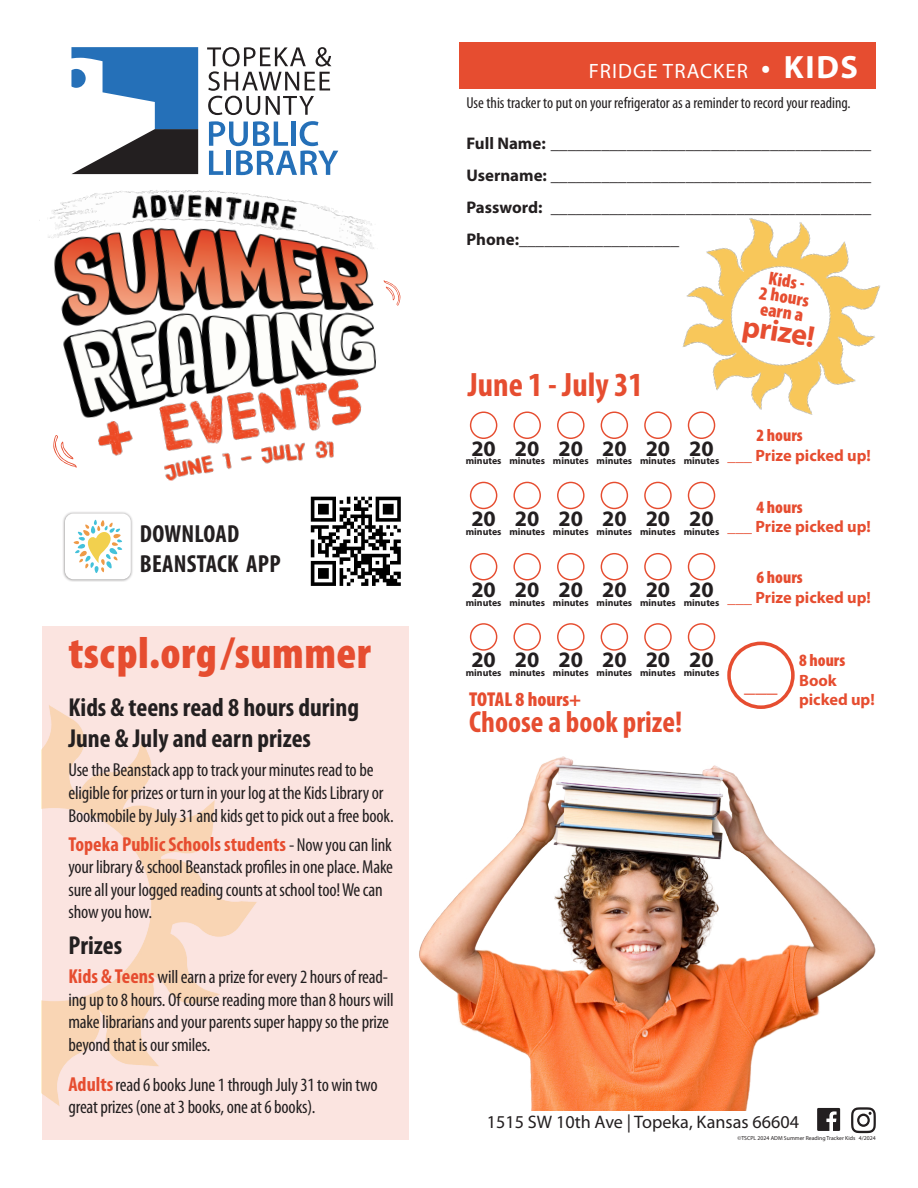
<style>
.page{position:relative;width:918px;height:1188px;background:#fff}
.page>*{position:absolute;margin:0;border:0;box-sizing:border-box;transform-origin:0 0}
.t1{font:900 condensed 44.85px "Myriad Pro";letter-spacing:.01em;color:#e64d30}
.t2{font:700 condensed 33.9px "Myriad Pro";color:#e64d30}
.t3{font:700 condensed 30.3px "Myriad Pro";color:#e64d30}
.t4{font:700 30.15px "Myriad Pro";color:#e64d30}
.t5{font:700 condensed 26.1px/31.2px "Myriad Pro";color:#231f20}
.t6{font:700 condensed 24.75px/29.7px "Myriad Pro";letter-spacing:.01em;color:#231f20}
.t7{font:700 22.2px "Myriad Pro";color:#231f20}
.t8{font:700 22.2px "Myriad Pro";color:#e64d30}
.t9{font:20.85px "Myriad Pro";letter-spacing:.05em;color:#fff}
.t10{font:700 condensed 20.25px "Myriad Pro";color:#e64d30}
.t11{font:900 condensed 20.1px "Myriad Pro";color:#e64d30}
.t12{font:condensed 18.75px/22.6px "Myriad Pro";letter-spacing:-.01em;color:#231f20}
.t13{font:900 condensed 18.75px/15.6px "Myriad Pro";color:#e64d30;text-align:center}
.t14{font:18.15px "Myriad Pro";color:#231f20}
.t15{font:900 condensed 17.4px "Myriad Pro";color:#e64d30}
.t16{font:700 16.8px/32.1px "Myriad Pro";color:#231f20;text-align:justify}
.t17{font:700 16.35px/19.6px "Myriad Pro";color:#e64d30}
.t18{font:condensed 15.9px "Myriad Pro";color:#231f20}
.t19{font:700 9.9px "Myriad Pro";color:#231f20}
.t20{font:5.85px "Myriad Pro";color:#231f20}
.s1{font-weight:400;font-size:18.75px;color:#231f20}
.s2{font-weight:700;font-size:20.25px;color:#e64d30}
.s3{font-weight:700;font-stretch:condensed;font-size:32.4px}
.s4{font-weight:700;font-size:32.4px}
.s5{font-weight:400}
</style>
<div class="page">
<img style="left:39px;top:190px;width:345px;height:291px">
<svg style="left:71px;top:47px;width:127px;height:127px"></svg>
<svg style="left:207px;top:47px;width:124px;height:68px"></svg>
<svg style="left:209px;top:121px;width:129px;height:54px"></svg>
<div style="left:459px;top:43px;width:417px;height:46px;background:#e64d30"></div>
<img style="left:647px;top:218px;width:233px;height:221px">
<div style="left:42px;top:626px;width:367px;height:514px;background:#fbe4e0"></div>
<img style="left:42px;top:705px;width:215px;height:401px">
<svg style="left:817px;top:1110px;width:23px;height:21px"></svg>
<svg style="left:851px;top:1110px;width:25px;height:23px"></svg>
<svg style="left:384px;top:280px;width:16px;height:26px"></svg>
<svg style="left:53px;top:435px;width:24px;height:33px"></svg>
<div style="left:727px;top:642px;width:68px;height:67px;border:4px solid #e64d30;border-radius:50%"></div>
<div style="left:470px;top:412px;width:27px;height:27px;border:1px solid #e64d30;border-radius:50%"></div>
<div style="left:513px;top:412px;width:28px;height:27px;border:1px solid #e64d30;border-radius:50%"></div>
<div style="left:557px;top:412px;width:28px;height:27px;border:1px solid #e64d30;border-radius:50%"></div>
<div style="left:601px;top:412px;width:27px;height:27px;border:1px solid #e64d30;border-radius:50%"></div>
<div style="left:645px;top:412px;width:26px;height:26px;background:#fff;border-radius:50%"></div>
<div style="left:644px;top:412px;width:28px;height:27px;border:1px solid #e64d30;border-radius:50%"></div>
<div style="left:689px;top:412px;width:26px;height:26px;background:#fff;border-radius:50%"></div>
<div style="left:688px;top:412px;width:27px;height:27px;border:1px solid #e64d30;border-radius:50%"></div>
<div style="left:470px;top:482px;width:27px;height:27px;border:1px solid #e64d30;border-radius:50%"></div>
<div style="left:513px;top:482px;width:28px;height:27px;border:1px solid #e64d30;border-radius:50%"></div>
<div style="left:557px;top:482px;width:28px;height:27px;border:1px solid #e64d30;border-radius:50%"></div>
<div style="left:601px;top:482px;width:27px;height:27px;border:1px solid #e64d30;border-radius:50%"></div>
<div style="left:644px;top:482px;width:28px;height:27px;border:1px solid #e64d30;border-radius:50%"></div>
<div style="left:688px;top:482px;width:27px;height:27px;border:1px solid #e64d30;border-radius:50%"></div>
<div style="left:470px;top:553px;width:27px;height:27px;border:1px solid #e64d30;border-radius:50%"></div>
<div style="left:513px;top:553px;width:28px;height:27px;border:1px solid #e64d30;border-radius:50%"></div>
<div style="left:557px;top:553px;width:28px;height:27px;border:1px solid #e64d30;border-radius:50%"></div>
<div style="left:601px;top:553px;width:27px;height:27px;border:1px solid #e64d30;border-radius:50%"></div>
<div style="left:644px;top:553px;width:28px;height:27px;border:1px solid #e64d30;border-radius:50%"></div>
<div style="left:688px;top:553px;width:27px;height:27px;border:1px solid #e64d30;border-radius:50%"></div>
<div style="left:470px;top:623px;width:27px;height:28px;border:1px solid #e64d30;border-radius:50%"></div>
<div style="left:513px;top:623px;width:28px;height:28px;border:1px solid #e64d30;border-radius:50%"></div>
<div style="left:557px;top:623px;width:28px;height:28px;border:1px solid #e64d30;border-radius:50%"></div>
<div style="left:601px;top:623px;width:27px;height:28px;border:1px solid #e64d30;border-radius:50%"></div>
<div style="left:644px;top:623px;width:28px;height:28px;border:1px solid #e64d30;border-radius:50%"></div>
<div style="left:688px;top:623px;width:27px;height:28px;border:1px solid #e64d30;border-radius:50%"></div>
<img style="left:419px;top:756px;width:457px;height:354px">
<div style="left:62px;top:511px;width:72px;height:71px;background:#231f20;opacity:.5"></div>
<div style="left:65px;top:513px;width:66px;height:66px;background:#fff;border-radius:8px"></div>
<svg style="left:74px;top:520px;width:48px;height:53px"></svg>
<img style="left:310px;top:496px;width:91px;height:90px">
<p class="t6" style="left:140px;top:518px;width:142px">DOWNLOAD<br>BEANSTACK APP</p>
<p class="t1" style="left:68px;top:624px;width:304px">tscpl.org/summer</p>
<p class="t5" style="left:68px;top:691px;width:292px">Kids &amp; teens read 8 hours during<br>June &amp; July and earn prizes</p>
<p class="t12" style="left:68px;top:759px;width:327px">Use the Beanstack app to track your minutes read to be eligible for prizes or turn in your log at the Kids Library or<br>Bookmobile by July 31 and kids get to pick out a free book.</p>
<p class="t10" style="left:68px;top:831px;width:325px">Topeka Public Schools students <span class="s1">- Now you can link</span></p>
<p class="t12" style="left:68px;top:856px;width:326px">your library &amp; school Beanstack profiles in one place. Make sure all your logged reading counts at school too! We can show you how.</p>
<p class="t5" style="left:68px;top:929px;width:55px">Prizes</p>
<p class="t12" style="left:68px;top:965px;width:327px"><span class="s2">Kids &amp; Teens</span> will earn a prize for every 2 hours of read&shy;ing up to 8 hours. Of course reading more than 8 hours will make librarians and your parents super happy so the prize beyond that is our smiles.</p>
<p class="t12" style="left:68px;top:1073px;width:311px"><span class="s2">Adults</span>read 6 books June 1 through July 31 to win two great prizes (one at 3 books, one at 6 books).</p>
<p class="t9" style="left:589px;top:58px;width:271px">FRIDGE TRACKER <span class="s3">•</span> <span class="s4">KIDS</span></p>
<p class="t18" style="left:466px;top:93px;width:386px">Use this tracker to put on your refrigerator as a reminder to record your reading.</p>
<p class="t16" style="left:466px;top:126px;width:406px">Full Name: ______________________________________ Username: <span class="s5">______________________________________ </span>Password: ______________________________________ Phone:___________________</p>
<p class="t13" style="left:763px;top:269px;width:51px;rotate:9deg">Kids -<br>2 hours earn a</p>
<p class="t4" style="left:746px;top:306px;width:74px;rotate:9deg">prize!</p>
<p class="t2" style="left:468px;top:364px;width:177px">June 1 - July 31</p>
<p class="t7" style="left:471px;top:434px;width:26px">20</p>
<p class="t19" style="left:466px;top:455px;width:37px">minutes</p>
<p class="t7" style="left:515px;top:434px;width:26px">20</p>
<p class="t19" style="left:509px;top:455px;width:37px">minutes</p>
<p class="t7" style="left:559px;top:434px;width:26px">20</p>
<p class="t19" style="left:553px;top:455px;width:37px">minutes</p>
<p class="t7" style="left:602px;top:434px;width:26px">20</p>
<p class="t19" style="left:597px;top:455px;width:37px">minutes</p>
<p class="t7" style="left:646px;top:434px;width:26px">20</p>
<p class="t19" style="left:640px;top:455px;width:37px">minutes</p>
<p class="t7" style="left:689px;top:434px;width:26px">20</p>
<p class="t19" style="left:684px;top:455px;width:37px">minutes</p>
<p class="t15" style="left:756px;top:424px;width:48px">2 hours</p>
<p class="t17" style="left:728px;top:445px;width:145px">___ Prize picked up!</p>
<p class="t7" style="left:471px;top:504px;width:26px">20</p>
<p class="t19" style="left:466px;top:525px;width:37px">minutes</p>
<p class="t7" style="left:515px;top:504px;width:26px">20</p>
<p class="t19" style="left:509px;top:525px;width:37px">minutes</p>
<p class="t7" style="left:559px;top:504px;width:26px">20</p>
<p class="t19" style="left:553px;top:525px;width:37px">minutes</p>
<p class="t7" style="left:602px;top:504px;width:26px">20</p>
<p class="t19" style="left:597px;top:525px;width:37px">minutes</p>
<p class="t7" style="left:646px;top:504px;width:26px">20</p>
<p class="t19" style="left:640px;top:525px;width:37px">minutes</p>
<p class="t7" style="left:689px;top:504px;width:26px">20</p>
<p class="t19" style="left:684px;top:525px;width:37px">minutes</p>
<p class="t15" style="left:756px;top:496px;width:48px">4 hours</p>
<p class="t17" style="left:728px;top:516px;width:145px">___ Prize picked up!</p>
<p class="t7" style="left:471px;top:575px;width:26px">20</p>
<p class="t19" style="left:466px;top:596px;width:37px">minutes</p>
<p class="t7" style="left:515px;top:575px;width:26px">20</p>
<p class="t19" style="left:509px;top:596px;width:37px">minutes</p>
<p class="t7" style="left:559px;top:575px;width:26px">20</p>
<p class="t19" style="left:553px;top:596px;width:37px">minutes</p>
<p class="t7" style="left:602px;top:575px;width:26px">20</p>
<p class="t19" style="left:597px;top:596px;width:37px">minutes</p>
<p class="t7" style="left:646px;top:575px;width:26px">20</p>
<p class="t19" style="left:640px;top:596px;width:37px">minutes</p>
<p class="t7" style="left:689px;top:575px;width:26px">20</p>
<p class="t19" style="left:684px;top:596px;width:37px">minutes</p>
<p class="t15" style="left:756px;top:566px;width:48px">6 hours</p>
<p class="t17" style="left:728px;top:587px;width:145px">___ Prize picked up!</p>
<p class="t7" style="left:471px;top:646px;width:26px">20</p>
<p class="t19" style="left:466px;top:666px;width:37px">minutes</p>
<p class="t7" style="left:515px;top:646px;width:26px">20</p>
<p class="t19" style="left:509px;top:666px;width:37px">minutes</p>
<p class="t7" style="left:559px;top:646px;width:26px">20</p>
<p class="t19" style="left:553px;top:666px;width:37px">minutes</p>
<p class="t7" style="left:602px;top:646px;width:26px">20</p>
<p class="t19" style="left:597px;top:666px;width:37px">minutes</p>
<p class="t7" style="left:646px;top:646px;width:26px">20</p>
<p class="t19" style="left:640px;top:666px;width:37px">minutes</p>
<p class="t7" style="left:689px;top:646px;width:26px">20</p>
<p class="t19" style="left:684px;top:666px;width:37px">minutes</p>
<p class="t11" style="left:469px;top:686px;width:114px">TOTAL 8 hours+</p>
<p class="t3" style="left:469px;top:703px;width:215px">Choose a book prize!</p>
<p class="t8" style="left:744px;top:670px;width:35px">___</p>
<p class="t15" style="left:799px;top:649px;width:48px">8 hours</p>
<p class="t17" style="left:799px;top:670px;width:77px">Book picked up!</p>
<p class="t14" style="left:487px;top:1110px;width:314px">1515 SW 10th Ave | Topeka, Kansas 66604</p>
<p class="t20" style="left:738px;top:1134px;width:140px">©TSCPL 2024 ADM Summer Reading Tracker Kids 4/2024</p>
</div>
